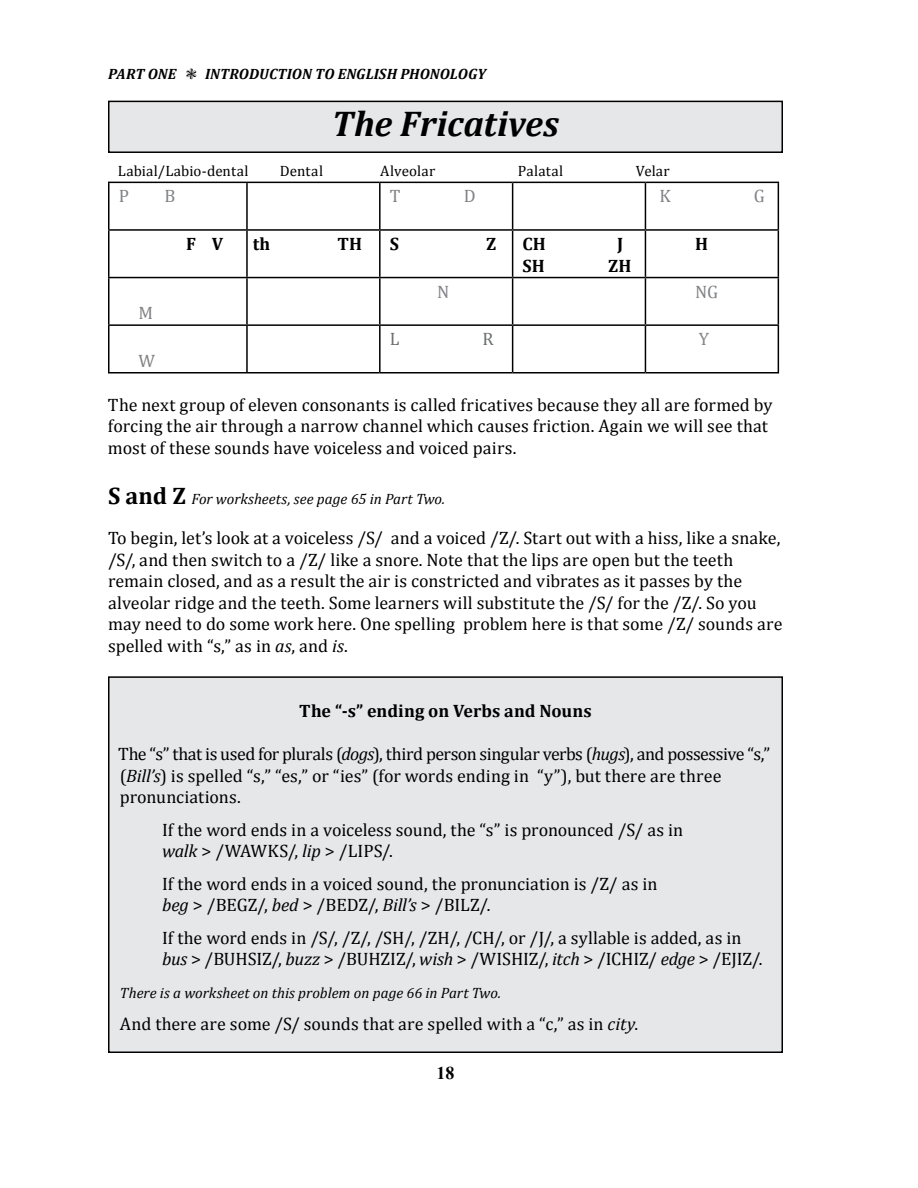
<style>
.page{position:relative;width:918px;height:1188px;background:#fff}
.page>*{position:absolute;margin:0;border:0;box-sizing:border-box;transform-origin:0 0}
.t1{font:italic 700 36px "Cambria";color:#000}
.t2{font:18px/21.6px "Cambria";color:#000}
.t3{font:700 18px "Cambria";color:#000}
.t4{font:18px "Cambria";color:#808285}
.t5{font:700 18px "Times New Roman";color:#000}
.t6{font:18px "Cambria";color:#6d6f71}
.t7{font:18px "Cambria";color:#848688}
.t8{font:italic 15px "Cambria";letter-spacing:-.005em;color:#000}
.t9{font:15px "Cambria";letter-spacing:.01em;color:#000}
.t10{font:italic 700 15px "Cambria";letter-spacing:.005em;color:#000}
.s1{font-weight:700;font-style:normal;font-size:24px}
.s2{font-style:italic}
</style>
<div class="page">
<div style="left:109px;top:677px;width:673px;height:375px;background:#e6e7e8"></div>
<div style="left:108px;top:676px;width:675px;height:377px;border:2px solid #000"></div>
<div style="left:109px;top:101px;width:673px;height:51px;background:#e6e7e8"></div>
<div style="left:108px;top:101px;width:675px;height:52px;border:2px solid #000"></div>
<hr style="left:108px;top:182px;width:139px;height:1px;background:#000">
<hr style="left:108px;top:183px;width:2px;height:46px;background:#000">
<hr style="left:247px;top:182px;width:133px;height:1px;background:#000">
<hr style="left:246px;top:183px;width:2px;height:46px;background:#000">
<hr style="left:380px;top:182px;width:133px;height:1px;background:#000">
<hr style="left:379px;top:183px;width:2px;height:46px;background:#000">
<hr style="left:513px;top:182px;width:132px;height:1px;background:#000">
<hr style="left:512px;top:183px;width:1px;height:46px;background:#000">
<hr style="left:645px;top:182px;width:134px;height:1px;background:#000">
<hr style="left:645px;top:183px;width:1px;height:46px;background:#000">
<hr style="left:778px;top:183px;width:1px;height:46px;background:#000">
<hr style="left:108px;top:229px;width:139px;height:2px;background:#000">
<hr style="left:108px;top:231px;width:2px;height:46px;background:#000">
<hr style="left:247px;top:229px;width:133px;height:2px;background:#000">
<hr style="left:246px;top:231px;width:2px;height:46px;background:#000">
<hr style="left:380px;top:229px;width:133px;height:2px;background:#000">
<hr style="left:379px;top:231px;width:2px;height:46px;background:#000">
<hr style="left:513px;top:229px;width:132px;height:2px;background:#000">
<hr style="left:512px;top:231px;width:1px;height:46px;background:#000">
<hr style="left:645px;top:229px;width:134px;height:2px;background:#000">
<hr style="left:645px;top:231px;width:1px;height:46px;background:#000">
<hr style="left:778px;top:231px;width:1px;height:46px;background:#000">
<hr style="left:108px;top:277px;width:139px;height:1px;background:#000">
<hr style="left:108px;top:278px;width:2px;height:46px;background:#000">
<hr style="left:247px;top:277px;width:133px;height:1px;background:#000">
<hr style="left:246px;top:278px;width:2px;height:46px;background:#000">
<hr style="left:380px;top:277px;width:133px;height:1px;background:#000">
<hr style="left:379px;top:278px;width:2px;height:46px;background:#000">
<hr style="left:513px;top:277px;width:132px;height:1px;background:#000">
<hr style="left:512px;top:278px;width:1px;height:46px;background:#000">
<hr style="left:645px;top:277px;width:134px;height:1px;background:#000">
<hr style="left:645px;top:278px;width:1px;height:46px;background:#000">
<hr style="left:778px;top:278px;width:1px;height:46px;background:#000">
<hr style="left:108px;top:324px;width:139px;height:2px;background:#000">
<hr style="left:108px;top:326px;width:2px;height:46px;background:#000">
<hr style="left:247px;top:324px;width:133px;height:2px;background:#000">
<hr style="left:246px;top:326px;width:2px;height:46px;background:#000">
<hr style="left:380px;top:324px;width:133px;height:2px;background:#000">
<hr style="left:379px;top:326px;width:2px;height:46px;background:#000">
<hr style="left:513px;top:324px;width:132px;height:2px;background:#000">
<hr style="left:512px;top:326px;width:1px;height:46px;background:#000">
<hr style="left:645px;top:324px;width:134px;height:2px;background:#000">
<hr style="left:645px;top:326px;width:1px;height:46px;background:#000">
<hr style="left:778px;top:326px;width:1px;height:46px;background:#000">
<hr style="left:108px;top:372px;width:139px;height:2px;background:#000">
<hr style="left:247px;top:372px;width:133px;height:2px;background:#000">
<hr style="left:380px;top:372px;width:133px;height:2px;background:#000">
<hr style="left:513px;top:372px;width:132px;height:2px;background:#000">
<hr style="left:645px;top:372px;width:134px;height:2px;background:#000">
<p class="t10" style="left:108px;top:65px;width:70px">PART ONE</p>
<p class="t10" style="left:205px;top:65px;width:283px">INTRODUCTION TO ENGLISH PHONOLOGY</p>
<h1 class="t1" style="left:332px;top:102px;width:229px">The Fricatives</h1>
<p class="t9" style="left:118px;top:162px;width:132px">Labial/Labio-dental</p>
<p class="t9" style="left:280px;top:162px;width:45px">Dental</p>
<p class="t9" style="left:380px;top:162px;width:57px">Alveolar</p>
<p class="t9" style="left:518px;top:162px;width:47px">Palatal</p>
<p class="t9" style="left:636px;top:162px;width:35px">Velar</p>
<p class="t4" style="left:119px;top:186px;width:12px">P</p>
<p class="t4" style="left:165px;top:186px;width:12px">B</p>
<p class="t4" style="left:390px;top:186px;width:12px">T</p>
<p class="t4" style="left:464px;top:186px;width:13px">D</p>
<p class="t4" style="left:659px;top:186px;width:13px">K</p>
<p class="t4" style="left:754px;top:186px;width:12px">G</p>
<p class="t3" style="left:186px;top:233px;width:39px">F V</p>
<p class="t3" style="left:253px;top:233px;width:19px">th</p>
<p class="t3" style="left:338px;top:233px;width:26px">TH</p>
<p class="t3" style="left:390px;top:233px;width:11px">S</p>
<p class="t3" style="left:486px;top:233px;width:12px">Z</p>
<p class="t3" style="left:523px;top:233px;width:25px">CH</p>
<p class="t3" style="left:617px;top:233px;width:8px">J</p>
<p class="t3" style="left:523px;top:254px;width:24px">SH</p>
<p class="t3" style="left:608px;top:254px;width:25px">ZH</p>
<p class="t3" style="left:695px;top:233px;width:14px">H</p>
<p class="t4" style="left:138px;top:302px;width:16px">M</p>
<p class="t4" style="left:138px;top:350px;width:18px">W</p>
<p class="t4" style="left:437px;top:281px;width:14px">N</p>
<p class="t4" style="left:695px;top:281px;width:25px">NG</p>
<p class="t6" style="left:390px;top:328px;width:11px">L</p>
<p class="t6" style="left:483px;top:328px;width:13px">R</p>
<p class="t7" style="left:699px;top:328px;width:12px">Y</p>
<p class="t2" style="left:108px;top:394px;width:666px">The next group of eleven consonants is called fricatives because they all are formed by forcing the air through a narrow channel which causes friction. Again we will see that most of these sounds have voiceless and voiced pairs.</p>
<p class="t8" style="left:108px;top:490px;width:339px"><span class="s1">S and Z</span> For worksheets, see page 65 in Part Two.</p>
<p class="t2" style="left:108px;top:527px;width:676px">To begin, let’s look at a voiceless /S/ and a voiced /Z/. Start out with a hiss, like a snake, /S/, and then switch to a /Z/ like a snore. Note that the lips are open but the teeth remain closed, and as a result the air is constricted and vibrates as it passes by the alveolar ridge and the teeth. Some learners will substitute the /S/ for the /Z/. So you may need to do some work here. One spelling problem here is that some /Z/ sounds are spelled with “s,” as in <span class="s2">as</span>, and <span class="s2">is</span>.</p>
<p class="t3" style="left:299px;top:700px;width:294px">The “-s” ending on Verbs and Nouns</p>
<p class="t2" style="left:118px;top:743px;width:653px">The “s” that is used for plurals (<span class="s2">dogs</span>), third person singular verbs (<span class="s2">hugs</span>), and possessive “s,” (<span class="s2">Bill’s</span>) is spelled “s,” “es,” or “ies” (for words ending in “y”), but there are three pronunciations.</p>
<p class="t2" style="left:162px;top:818px;width:523px">If the word ends in a voiceless sound, the “s” is pronounced /S/ as in <span class="s2">walk</span> &gt; /WAWKS/, <span class="s2">lip</span> &gt; /LIPS/.</p>
<p class="t2" style="left:162px;top:872px;width:497px">If the word ends in a voiced sound, the pronunciation is /Z/ as in <span class="s2">beg</span> &gt; /BEGZ/, <span class="s2">bed</span> &gt; /BEDZ/, <span class="s2">Bill’s</span> &gt; /BILZ/.</p>
<p class="t2" style="left:162px;top:926px;width:602px">If the word ends in /S/, /Z/, /SH/, /ZH/, /CH/, or /J/, a syllable is added, as in <span class="s2">bus</span> &gt; /BUHSIZ/, <span class="s2">buzz</span> &gt; /BUHZIZ/, <span class="s2">wish</span> &gt; /WISHIZ/, <span class="s2">itch</span> &gt; /ICHIZ/ <span class="s2">edge</span> &gt; /EJIZ/.</p>
<p class="t8" style="left:120px;top:983px;width:383px">There is a worksheet on this problem on page 66 in Part Two.</p>
<p class="t2" style="left:120px;top:1013px;width:520px">And there are some /S/ sounds that are spelled with a “c,” as in <span class="s2">city</span>.</p>
<p class="t5" style="left:436px;top:1060px;width:19px">18</p>
</div>
